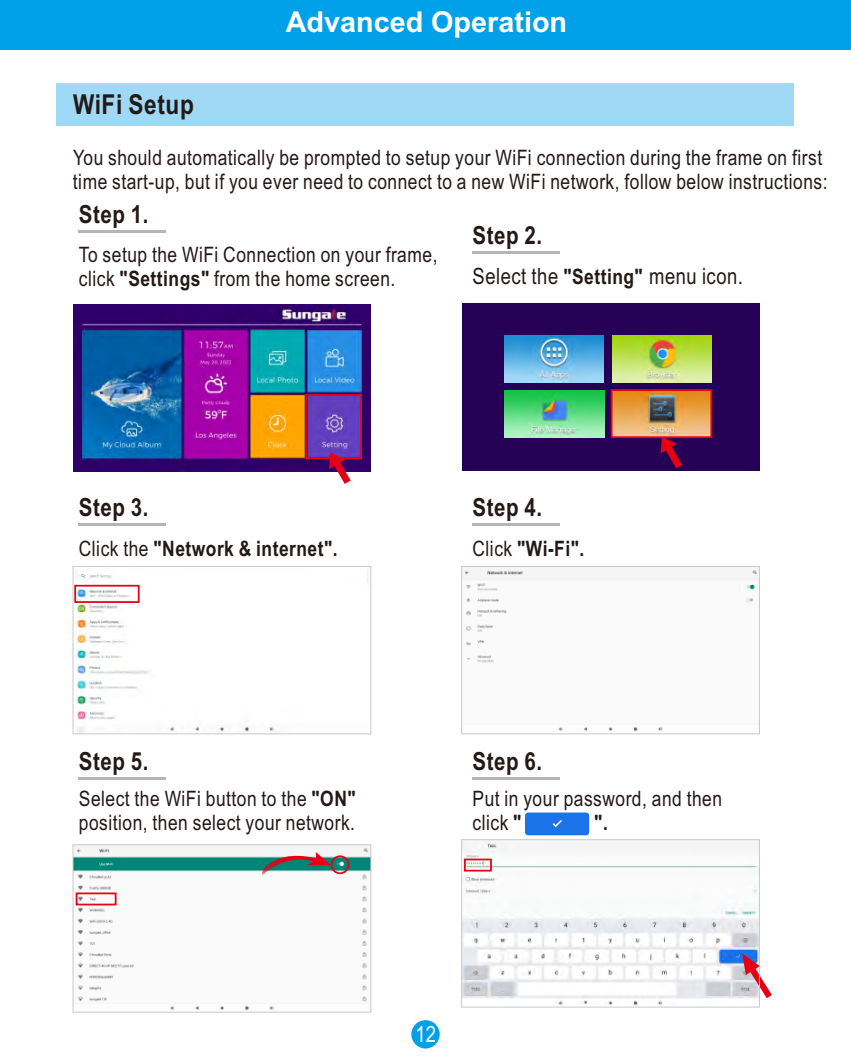
<style>
.page{position:relative;width:851px;height:1063px;background:#fff}
.page>*{position:absolute;margin:0;border:0;box-sizing:border-box;transform-origin:0 0}
.t1{font:700 28.75px "Arial";color:#fff}
.t2{font:700 27.5px "Arial Narrow";letter-spacing:.025em;color:#231916}
.t3{font:700 25px "Arial Narrow";letter-spacing:.025em;color:#231916}
.t4{font:22.5px "Arial Narrow";letter-spacing:.025em;color:#231916}
.t5{font:22.5px "Arial Narrow";color:#fff}
.t6{font:21.25px/24px "Arial Narrow";letter-spacing:.025em;color:#231916}
.t7{font:700 21.25px "Arial Narrow";letter-spacing:.025em;color:#231916}
.s1{font-weight:700}
.s2{font-weight:700;font-size:21.25px}
.s3{font-weight:400}
</style>
<div class="page">
<img style="left:75px;top:848px;width:294px;height:163px">
<img style="left:75px;top:571px;width:294px;height:161px">
<div style="left:461px;top:303px;width:298px;height:168px;background:#260055"></div>
<div style="left:57px;top:83px;width:737px;height:43px;background:#9fd9f6"></div>
<div style="left:0;top:0;width:850px;height:50px;background:#00a1e9"></div>
<div style="left:411px;top:1020px;width:28px;height:29px;background:#00a1e9;border-radius:50%"></div>
<hr style="left:79px;top:523px;width:87px;height:2px;background:#b5b5b6">
<hr style="left:472px;top:523px;width:87px;height:2px;background:#b5b5b6">
<hr style="left:79px;top:230px;width:87px;height:2px;background:#b5b5b6">
<hr style="left:472px;top:251px;width:87px;height:2px;background:#b5b5b6">
<img style="left:613px;top:392px;width:96px;height:43px">
<img style="left:504px;top:336px;width:99px;height:46px">
<img style="left:505px;top:391px;width:99px;height:46px">
<img style="left:612px;top:336px;width:99px;height:46px">
<div style="left:73px;top:566px;width:298px;height:168px;border:1px solid #c9cacb"></div>
<div style="left:74px;top:585px;width:65px;height:18px;border:2px solid #e60013"></div>
<hr style="left:79px;top:777px;width:87px;height:2px;background:#b5b5b6">
<hr style="left:472px;top:777px;width:87px;height:2px;background:#b5b5b6">
<div style="left:73px;top:844px;width:298px;height:169px;border:1px solid #c9cacb"></div>
<img style="left:463px;top:570px;width:294px;height:162px">
<div style="left:461px;top:566px;width:298px;height:168px;border:1px solid #c9cacb"></div>
<img style="left:463px;top:841px;width:294px;height:165px">
<svg style="left:742px;top:953px;width:29px;height:45px"></svg>
<div style="left:464px;top:859px;width:28px;height:13px;border:2px solid #e60013"></div>
<div style="left:461px;top:839px;width:298px;height:169px;border:1px solid #c9cacb"></div>
<div style="left:330px;top:855px;width:19px;height:19px;border:2px solid #e60013;border-radius:50%"></div>
<svg style="left:262px;top:852px;width:69px;height:23px"></svg>
<div style="left:76px;top:893px;width:40px;height:12px;border:2px solid #e60013"></div>
<div style="left:525px;top:813px;width:64px;height:22px;background:#1a73e8;border-radius:3px"></div>
<svg style="left:552px;top:820px;width:10px;height:7px"></svg>
<div style="left:610px;top:389px;width:102px;height:49px;border:2px solid #e60013"></div>
<svg style="left:660px;top:437px;width:22px;height:31px"></svg>
<img style="left:73px;top:304px;width:298px;height:168px">
<div style="left:305px;top:394px;width:57px;height:65px;border:2px solid #e60013"></div>
<svg style="left:329px;top:452px;width:21px;height:32px"></svg>
<p class="t2" style="left:73px;top:94px;width:122px">WiFi Setup</p>
<h1 class="t1" style="left:286px;top:12px;width:283px">Advanced Operation</h1>
<p class="t6" style="left:73px;top:147px;width:756px">You should automatically be prompted to setup your WiFi connection during the frame on first time start-up, but if you ever need to connect to a new WiFi network, follow below instructions:</p>
<p class="t3" style="left:79px;top:205px;width:71px">Step 1.</p>
<p class="t6" style="left:79px;top:244px;width:360px">To setup the WiFi Connection on your frame, click <span class="s1">"Settings"</span> from the home screen.</p>
<p class="t3" style="left:472px;top:226px;width:71px">Step 2.</p>
<p class="t4" style="left:472px;top:267px;width:272px">Select the <span class="s2">"Setting"</span> menu icon.</p>
<p class="t3" style="left:79px;top:498px;width:71px">Step 3.</p>
<p class="t3" style="left:472px;top:498px;width:71px">Step 4.</p>
<p class="t7" style="left:79px;top:540px;width:260px"><span class="s3">Click the</span> "Network &amp; internet".</p>
<p class="t7" style="left:472px;top:540px;width:113px"><span class="s3">Click</span> "Wi-Fi".</p>
<p class="t3" style="left:79px;top:752px;width:71px">Step 5.</p>
<p class="t3" style="left:472px;top:752px;width:71px">Step 6.</p>
<p class="t6" style="left:79px;top:788px;width:278px">Select the WiFi button to the <span class="s1">"ON" </span>position, then select your network.</p>
<p class="t6" style="left:472px;top:788px;width:251px">Put in your password, and then click <span class="s1">"</span></p>
<p class="t7" style="left:594px;top:815px;width:15px">".</p>
<p class="t5" style="left:415px;top:1026px;width:22px">12</p>
</div>
